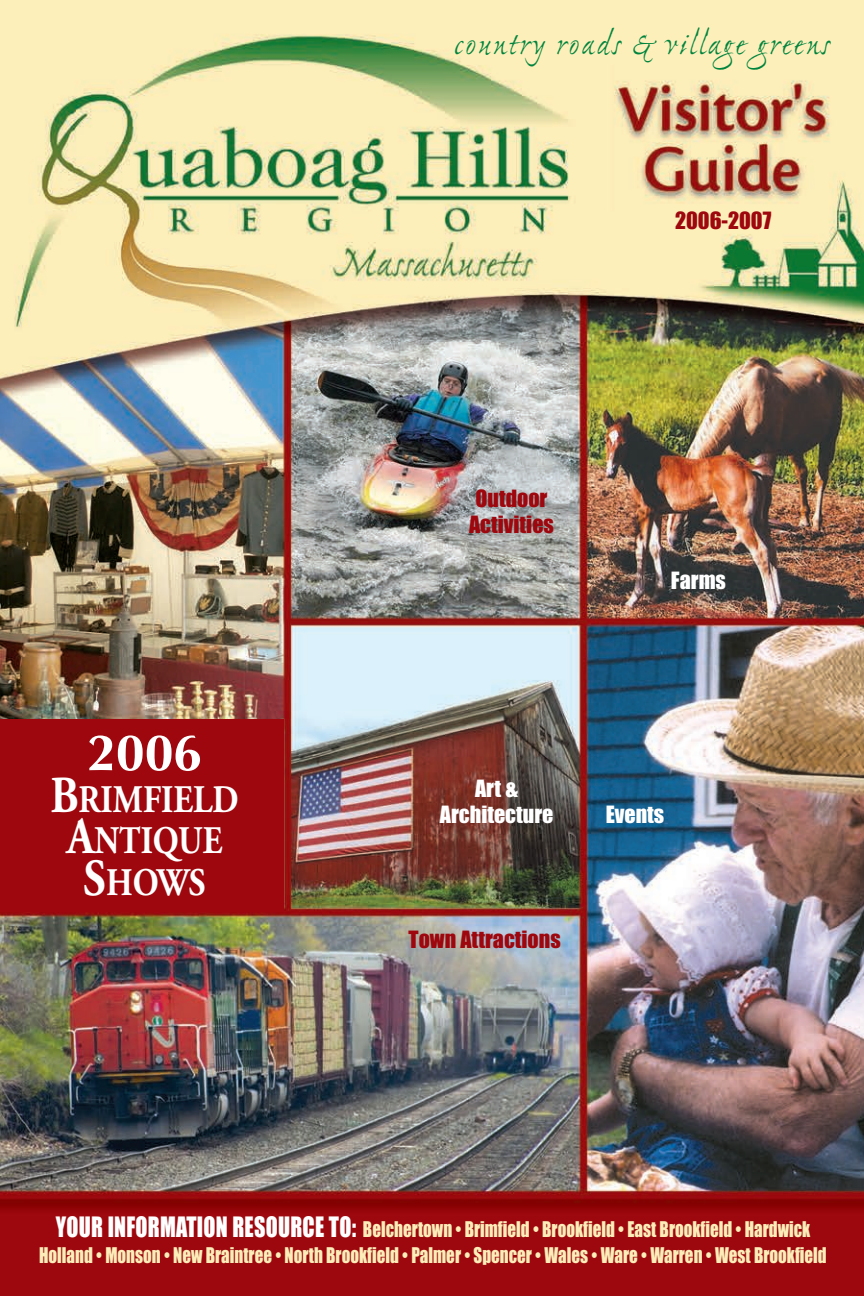
<style>
.page{position:relative;width:864px;height:1296px;background:#fff}
.page>*{position:absolute;margin:0;border:0;box-sizing:border-box;transform-origin:0 0}
.t1{font:700 52px "Optima";color:#fff}
.t2{font:700 39px/41.2px "Adobe Garamond";color:#fff;text-align:center;scale:.85 1}
.t3{font:36px "Ex Ponto";letter-spacing:.04em;color:#00843d}
.t4{font:22px/26px "Impact";color:#9d070d}
.t5{font:22px/26px "Impact";color:#fff;text-align:center}
.t6{font:20px/26px "Impact";color:#fcedb9;text-align:center;scale:.85 1}
.s1{font-size:52px}
.s2{font-size:26px;color:#fff}
</style>
<div class="page">
<img style="left:0;top:0;width:864px;height:1296px">
<div style="left:0;top:719px;width:283px;height:193px;background:#9d070d"></div>
<h3 class="t3" style="left:454px;top:28px;width:378px">country roads &amp; village greens</h3>
<p class="t4" style="left:675px;top:209px;width:98px">2006-2007</p>
<p class="t4" style="left:469px;top:487px;width:86px">Outdoor<br>Activities</p>
<p class="t5" style="left:671px;top:568px;width:57px">Farms</p>
<h1 class="t1" style="left:87px;top:722px;width:117px">2006</h1>
<h2 class="t2" style="left:51px;top:783px;width:223px"><span class="s1">B</span>RIMFIELD<br><span class="s1">A</span>NTIQUE<br><span class="s1">S</span>HOWS</h2>
<p class="t5" style="left:440px;top:777px;width:115px">Art &amp;<br>Architecture</p>
<p class="t4" style="left:409px;top:928px;width:154px">Town Attractions</p>
<p class="t5" style="left:606px;top:803px;width:60px">Events</p>
<p class="t6" style="left:39px;top:1217px;width:928px"><span class="s2">YOUR INFORMATION RESOURCE TO:</span> Belchertown • Brimfield • Brookfield • East Brookfield • Hardwick<br>Holland • Monson • New Braintree • North Brookfield • Palmer • Spencer • Wales • Ware • Warren • West Brookfield</p>
</div>
